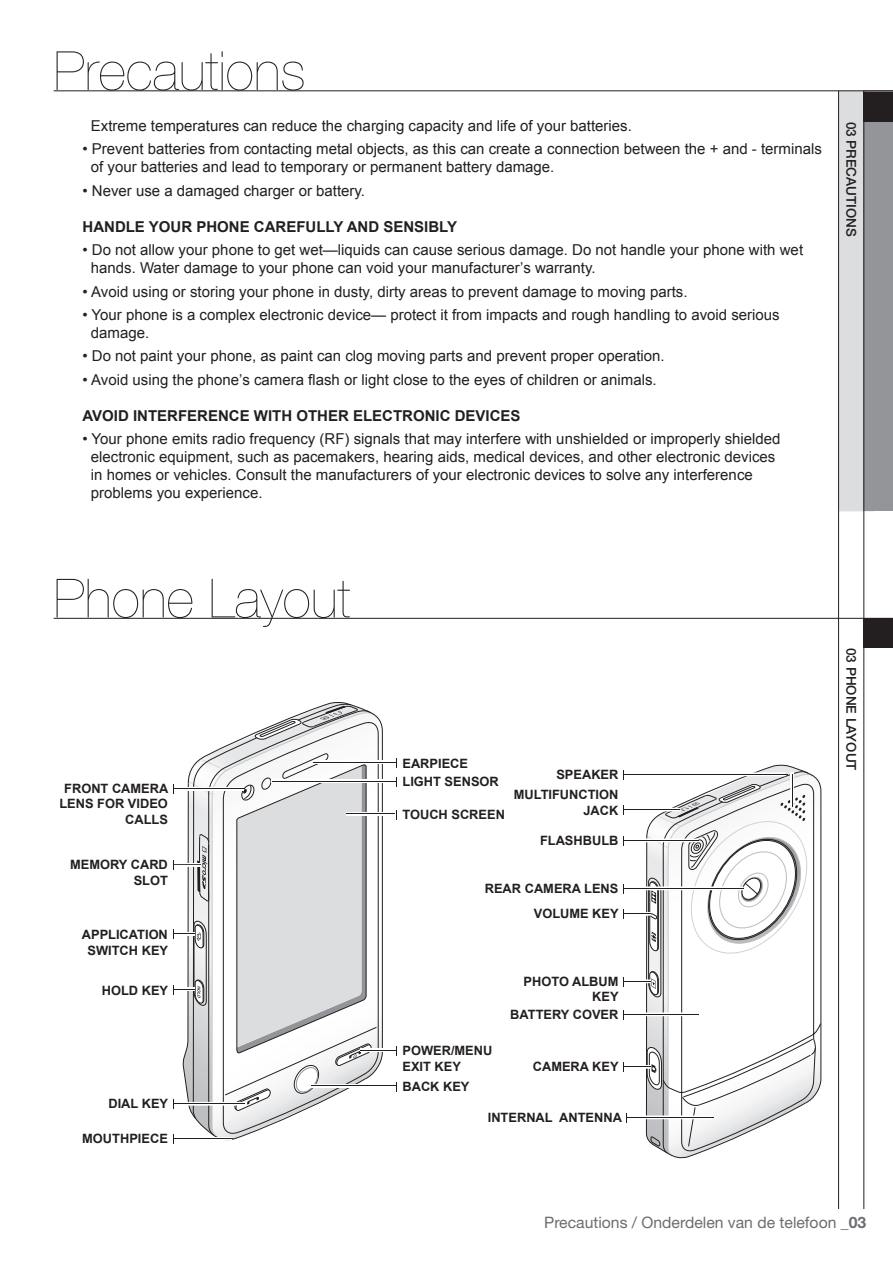
<style>
.page{position:relative;width:893px;height:1263px;background:#fff}
.page>*{position:absolute;margin:0;border:0;box-sizing:border-box;transform-origin:0 0}
.Level1_Heading{font:200 54px "Helvetica Neue";color:#231f20}
.t1{font:15.75px "Helvetica Neue";color:#6c6d70}
.Level4_Heading{font:15px "Arial";color:#231f20}
.Level2_Heading{font:700 15px "Arial";color:#231f20}
.t2{font:500 13.5px "Helvetica Neue";color:#231f20}
.Body_Text{font:700 12.9px "Arial";color:#231f20}
.s1{font-weight:700}
</style>
<div class="page">
<svg style="left:761px;top:765px;width:61px;height:328px"></svg>
<svg style="left:663px;top:807px;width:154px;height:340px"></svg>
<svg style="left:193px;top:1111px;width:110px;height:25px"></svg>
<svg style="left:326px;top:702px;width:57px;height:367px"></svg>
<svg style="left:839px;top:92px;width:35px;height:421px;background:#dadbdd"></svg>
<div style="left:863px;top:91px;width:30px;height:420px;background:#939598"></div>
<div style="left:863px;top:92px;width:30px;height:30px;background:#231f20"></div>
<hr style="left:54px;top:91px;width:839px;height:1px;background:#231f20">
<hr style="left:838px;top:91px;width:1px;height:1118px;background:#231f20">
<hr style="left:864px;top:91px;width:1px;height:1118px;background:#231f20">
<div style="left:863px;top:618px;width:30px;height:30px;background:#231f20"></div>
<hr style="left:54px;top:618px;width:839px;height:1px;background:#231f20">
<hr style="left:272px;top:779px;width:123px;height:4px;background:#fff">
<hr style="left:272px;top:781px;width:123px;height:1px;background:#231f20">
<hr style="left:346px;top:812px;width:49px;height:4px;background:#fff">
<hr style="left:346px;top:813px;width:49px;height:1px;background:#231f20">
<hr style="left:313px;top:760px;width:82px;height:4px;background:#fff">
<hr style="left:313px;top:762px;width:82px;height:1px;background:#231f20">
<hr style="left:360px;top:1048px;width:35px;height:4px;background:#fff">
<hr style="left:360px;top:1050px;width:35px;height:1px;background:#231f20">
<svg style="left:173px;top:1134px;width:60px;height:10px"></svg>
<hr style="left:174px;top:1138px;width:59px;height:1px;background:#231f20">
<svg style="left:173px;top:704px;width:204px;height:407px"></svg>
<hr style="left:302px;top:1084px;width:93px;height:4px;background:#fff">
<hr style="left:311px;top:1085px;width:84px;height:1px;background:#231f20">
<svg style="left:623px;top:770px;width:185px;height:376px"></svg>
<p class="Level1_Heading" style="left:54px;top:40px;width:254px">Precautions</p>
<p class="Level4_Heading" style="left:91px;top:116px;width:543px">Extreme temperatures can reduce the charging capacity and life of your batteries.</p>
<p class="Level4_Heading" style="left:82px;top:139px;width:741px">• Prevent batteries from contacting metal objects, as this can create a connection between the + and - terminals</p>
<p class="Level4_Heading" style="left:91px;top:157px;width:465px">of your batteries and lead to temporary or permanent battery damage.</p>
<p class="Level4_Heading" style="left:82px;top:181px;width:284px">• Never use a damaged charger or battery.</p>
<p class="Level2_Heading" style="left:82px;top:217px;width:225px">HANDLE YOUR PHONE CAREFULL</p>
<p class="Level2_Heading" style="left:333px;top:217px;width:125px">Y AND SENSIBLY</p>
<p class="Level4_Heading" style="left:82px;top:240px;width:722px">• Do not allow your phone to get wet—liquids can cause serious damage. Do not handle your phone with wet</p>
<p class="Level4_Heading" style="left:91px;top:258px;width:506px">hands. Water damage to your phone can void your manufacturer’s warranty.</p>
<p class="Level4_Heading" style="left:82px;top:281px;width:607px">• Avoid using or storing your phone in dusty, dirty areas to prevent damage to moving parts.</p>
<p class="Level4_Heading" style="left:82px;top:305px;width:699px">• Your phone is a complex electronic device— protect it from impacts and rough handling to avoid serious</p>
<p class="Level4_Heading" style="left:91px;top:323px;width:60px">damage.</p>
<p class="Level4_Heading" style="left:82px;top:346px;width:584px">• Do not paint your phone, as paint can clog moving parts and prevent proper operation.</p>
<p class="Level4_Heading" style="left:82px;top:370px;width:576px">• Avoid using the phone’s camera flash or light close to the eyes of children or animals.</p>
<p class="Level2_Heading" style="left:82px;top:406px;width:438px">AVOID INTERFERENCE WITH OTHER ELECTRONIC DEVICES</p>
<p class="Level4_Heading" style="left:82px;top:429px;width:700px">• Your phone emits radio frequency (RF) signals that may interfere with unshielded or improperly shielded</p>
<p class="Level4_Heading" style="left:91px;top:447px;width:686px">electronic equipment, such as pacemakers, hearing aids, medical devices, and other electronic devices</p>
<p class="Level4_Heading" style="left:91px;top:465px;width:663px">in homes or vehicles. Consult the manufacturers of your electronic devices to solve any interference</p>
<p class="Level4_Heading" style="left:91px;top:483px;width:173px">problems you experience.</p>
<p class="t2" style="left:859px;top:122px;width:116px;rotate:90deg">03 Precautions</p>
<p class="Level1_Heading" style="left:54px;top:567px;width:298px">Phone Layout</p>
<p class="Body_Text" style="left:64px;top:780px;width:106px">FRONT CAMERA</p>
<p class="Body_Text" style="left:59px;top:795px;width:110px">LENS FOR VIDEO</p>
<p class="Body_Text" style="left:125px;top:811px;width:28px">CALLS</p>
<p class="Body_Text" style="left:70px;top:856px;width:99px">MEMORY CARD</p>
<p class="Body_Text" style="left:134px;top:872px;width:36px">SLOT</p>
<p class="Body_Text" style="left:82px;top:926px;width:10px">APPL</p>
<p class="Body_Text" style="left:116px;top:926px;width:53px">ICATION</p>
<p class="Body_Text" style="left:88px;top:942px;width:82px">SWITCH KEY</p>
<p class="Body_Text" style="left:102px;top:982px;width:68px">HOLD KEY</p>
<p class="Body_Text" style="left:108px;top:1095px;width:61px">DIAL KEY</p>
<p class="Body_Text" style="left:82px;top:1130px;width:87px">MOUTHPIECE</p>
<p class="Body_Text" style="left:402px;top:755px;width:67px">EARPIECE</p>
<p class="Body_Text" style="left:402px;top:773px;width:98px">LIGHT SENSOR</p>
<p class="Body_Text" style="left:402px;top:806px;width:104px">TOUCH SCREEN</p>
<p class="Body_Text" style="left:556px;top:766px;width:64px">SPEAKER</p>
<p class="Body_Text" style="left:514px;top:786px;width:106px">MULTIFU NCTION</p>
<p class="Body_Text" style="left:583px;top:801px;width:36px">JACK</p>
<p class="Body_Text" style="left:540px;top:832px;width:53px">FLASHBULB</p>
<p class="Body_Text" style="left:485px;top:880px;width:134px">REAR CAMERA LENS</p>
<p class="Body_Text" style="left:534px;top:905px;width:29px">VOLUM</p>
<p class="Body_Text" style="left:580px;top:905px;width:40px">E KEY</p>
<p class="Body_Text" style="left:524px;top:973px;width:68px">PHOTO ALBUM</p>
<p class="Body_Text" style="left:592px;top:988px;width:28px">KEY</p>
<p class="Body_Text" style="left:402px;top:1042px;width:89px">POWER/MENU</p>
<p class="Body_Text" style="left:402px;top:1058px;width:60px">EXIT KEY</p>
<p class="Body_Text" style="left:402px;top:1078px;width:69px">BACK KEY</p>
<p class="Body_Text" style="left:510px;top:1006px;width:110px">BATTERY COVER</p>
<p class="Body_Text" style="left:533px;top:1058px;width:87px">CAMERA KEY</p>
<p class="Body_Text" style="left:488px;top:1109px;width:136px">INTERNAL ANTENNA</p>
<p class="t2" style="left:859px;top:648px;width:124px;rotate:90deg">03 Phone Layout</p>
<p class="t1" style="left:544px;top:1212px;width:324px">Precautions / Onderdelen van de telefoon _<span class="s1">03</span></p>
</div>
